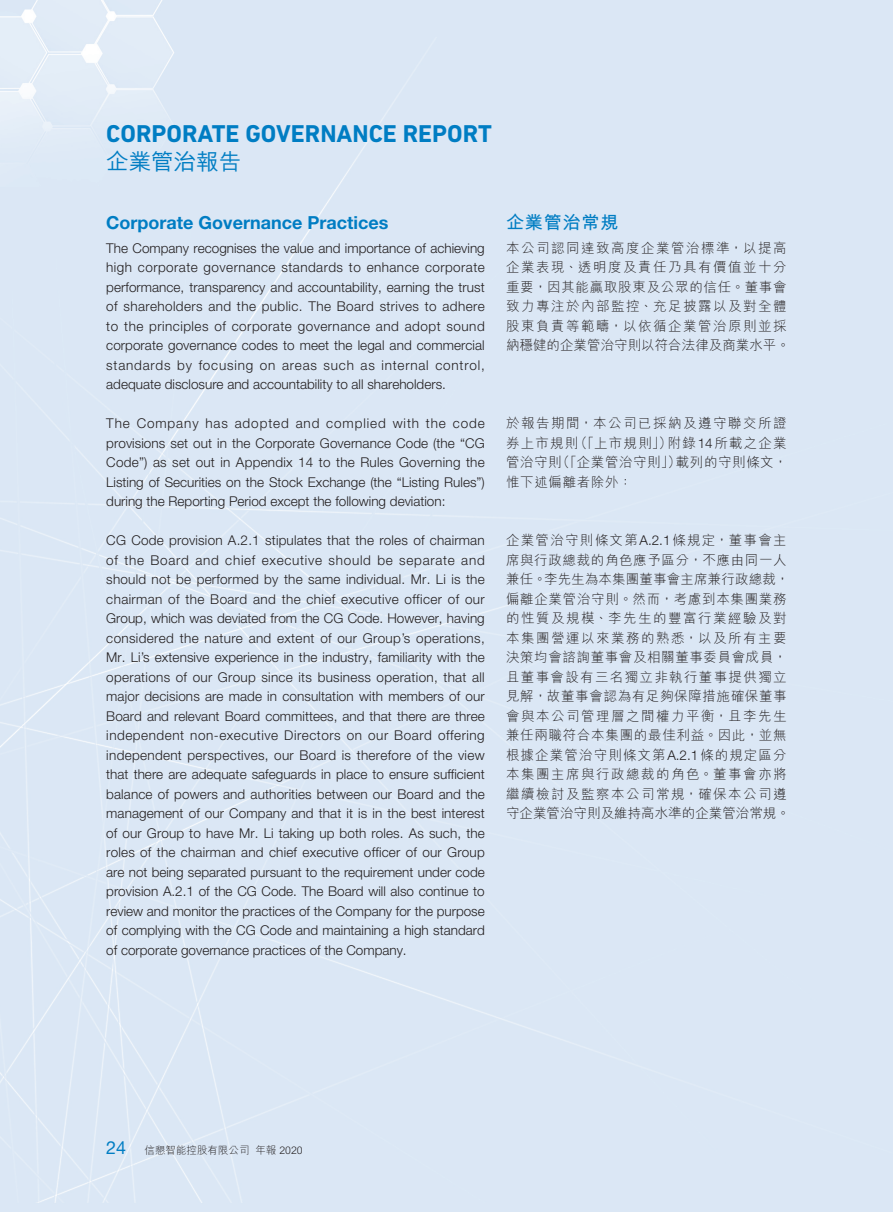
<style>
.page{position:relative;width:893px;height:1212px;background:#dbe7f5}
.page>*{position:absolute;margin:0;border:0;box-sizing:border-box;transform-origin:0 0}
.t1{font:700 24.75px "DIN Next LT Pro";color:#007dc3}
.t2{font:22.5px "M Hei HK Medium E Ten B5 H";color:#007dc3}
.t3{font:700 18px "Helvetica Neue LT Std";color:#007dc3}
.t4{font:18px "M Hei HK Bold E Ten B5 H";letter-spacing:.05em;color:#007dc3}
.t5{font:18px "Helvetica Neue LT Std";color:#007dc3}
.t6{font:300 13.5px/19.5px "Helvetica Neue LT Std";color:#231f20;text-align:justify}
.t7{font:13.5px/19.5px "M Hei HK Light E Ten B5 H";letter-spacing:.085em;color:#231f20;text-align:justify}
.t8{font:13.5px/19.5px "M Hei HK Light E Ten B5 H";letter-spacing:.11em;color:#231f20}
.t9{font:10.5px "M Hei HK Light E Ten B5 H";color:#231f20}
.s1{font-family:"Helvetica Neue LT Std";font-weight:300}
</style>
<div class="page">
<h1 class="t1" style="left:106px;top:125px;width:387px">CORPORATE GOVERNANCE REPORT</h1>
<h2 class="t2" style="left:106px;top:154px;width:136px">企業管治報告</h2>
<h3 class="t3" style="left:106px;top:216px;width:284px">Corporate Governance Practices</h3>
<p class="t6" style="left:106px;top:239px;width:380px">The Company recognises the value and importance of achieving high corporate governance standards to enhance corporate performance, transparency and accountability, earning the trust of shareholders and the public. The Board strives to adhere to the principles of corporate governance and adopt sound corporate governance codes to meet the legal and commercial standards by focusing on areas such as internal control, adequate disclosure and accountability to all shareholders.</p>
<p class="t6" style="left:106px;top:415px;width:380px">The Company has adopted and complied with the code provisions set out in the Corporate Governance Code (the “CG Code”) as set out in Appendix 14 to the Rules Governing the Listing of Securities on the Stock Exchange (the “Listing Rules”) during the Reporting Period except the following deviation:</p>
<p class="t6" style="left:106px;top:532px;width:380px">CG Code provision A.2.1 stipulates that the roles of chairman of the Board and chief executive should be separate and should not be performed by the same individual. Mr. Li is the chairman of the Board and the chief executive officer of our Group, which was deviated from the CG Code. However, having considered the nature and extent of our Group’s operations, Mr. Li’s extensive experience in the industry, familiarity with the operations of our Group since its business operation, that all major decisions are made in consultation with members of our Board and relevant Board committees, and that there are three independent non-executive Directors on our Board offering independent perspectives, our Board is therefore of the view that there are adequate safeguards in place to ensure sufficient balance of powers and authorities between our Board and the management of our Company and that it is in the best interest of our Group to have Mr. Li taking up both roles. As such, the roles of the chairman and chief executive officer of our Group are not being separated pursuant to the requirement under code provision A.2.1 of the CG Code. The Board will also continue to review and monitor the practices of the Company for the purpose of complying with the CG Code and maintaining a high standard of corporate governance practices of the Company.</p>
<h3 class="t4" style="left:506px;top:215px;width:114px">企業管治常規</h3>
<p class="t8" style="left:506px;top:240px;width:285px">本公司認同達致高度企業管治標準，以提高企業表現、透明度及責任乃具有價值並十分重要，因其能贏取股東及公眾的信任。董事會致力專注於內部監控、充足披露以及對全體股東負責等範疇，以依循企業管治原則並採納穩健的企業管治守則以符合法律及商業水平。</p>
<p class="t7" style="left:506px;top:415px;width:283px">於報告期間，本公司已採納及遵守聯交所證券上市規則（「上市規則」）附錄<span class="s1">14</span>所載之企業管治守則（「企業管治守則」）載列的守則條文，惟下述偏離者除外：</p>
<p class="t7" style="left:506px;top:532px;width:285px;text-align:left">企業管治守則條文第<span class="s1">A.2.1</span>條規定，董事會主席與行政總裁的角色應予區分，不應由同一人兼任。李先生為本集團董事會主席兼行政總裁，偏離企業管治守則。然而，考慮到本集團業務的性質及規模、李先生的豐富行業經驗及對本集團營運以來業務的熟悉，以及所有主要決策均會諮詢董事會及相關董事委員會成員，且董事會設有三名獨立非執行董事提供獨立見解，故董事會認為有足夠保障措施確保董事會與本公司管理層之間權力平衡，且李先生兼任兩職符合本集團的最佳利益。因此，並無根據企業管治守則條文第<span class="s1">A.2.1</span>條的規定區分本集團主席與行政總裁的角色。董事會亦將繼續檢討及監察本公司常規，確保本公司遵守企業管治守則及維持高水準的企業管治常規。</p>
<h3 class="t5" style="left:106px;top:1141px;width:22px">24</h3>
<p class="t9" style="left:145px;top:1145px;width:160px">信懇智能控股有限公司 年報 2020</p>
</div>
